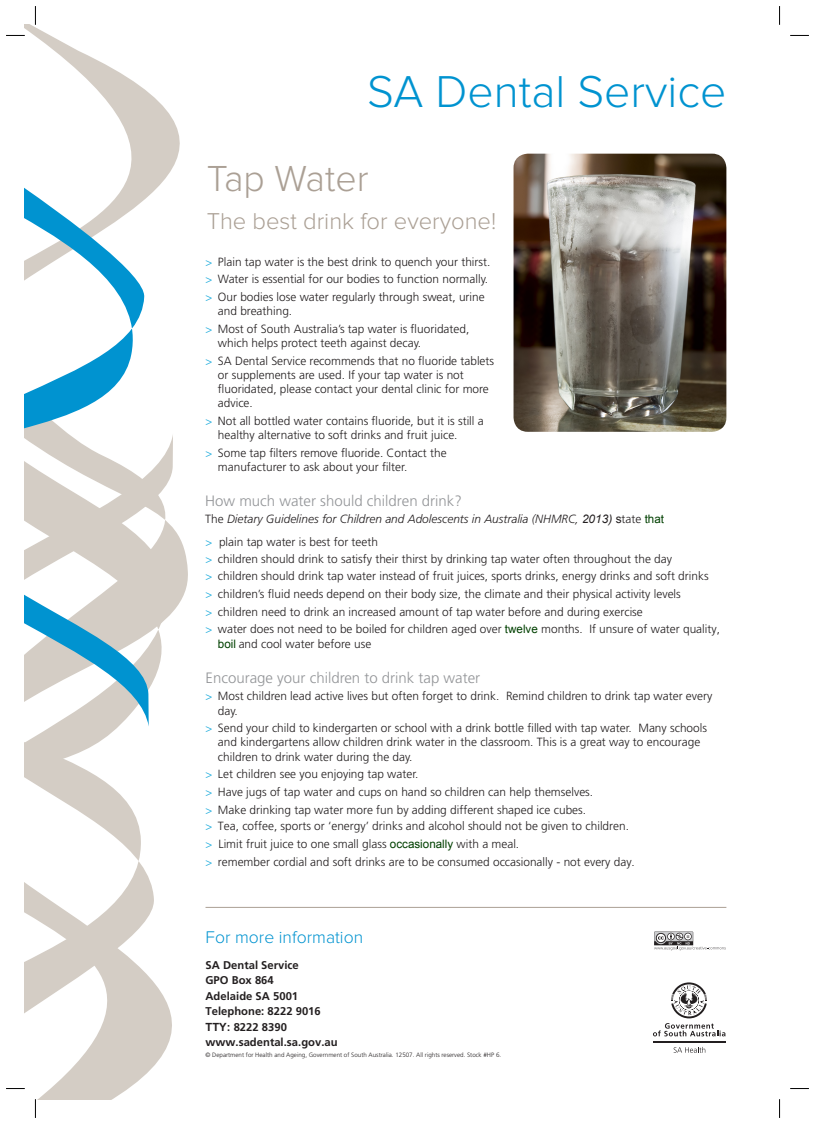
<style>
.page{position:relative;width:815px;height:1124px;background:#fff}
.page>*{position:absolute;margin:0;border:0;box-sizing:border-box;transform-origin:0 0}
.t1{font:300 46.25px "Proxima Nova";color:#0093d0}
.t2{font:300 37.5px "Proxima Nova";color:#aba095}
.t3{font:300 23.75px "Proxima Nova";color:#aba095}
.t4{font:300 17.5px "Proxima Nova";color:#0093d0}
.t5{font:300 15px "Frutiger";color:#939598}
.t6{font:300 11.88px/14.1px "Frutiger";color:#231f20}
.t7{font:italic 300 11.88px/22.2px "Frutiger";color:#231f20}
.t8{font:700 11.25px/15.5px "Frutiger";color:#231f20}
.t9{font:300 6.25px "Frutiger";color:#231f20}
.s1{font-size:11.25px;color:#1baadc}
.s2{font-style:normal}
.s3{font-family:"Arial";font-weight:400}
.s4{font-family:"Arial";font-weight:400;font-style:normal}
.s5{font-family:"Arial";font-weight:400;font-style:normal;font-size:11.62px;color:#004000}
.s6{font-style:normal;font-size:11.25px;color:#1baadc}
.s7{font-family:"Arial";font-weight:400;font-size:11.62px;color:#004000}
.s8{font-family:"Arial"}
</style>
<div class="page">
<hr style="left:206px;top:906px;width:520px;height:1px;background:#aba095">
<img style="left:514px;top:154px;width:212px;height:278px">
<svg style="left:654px;top:931px;width:72px;height:19px"></svg>
<svg style="left:29px;top:726px;width:90px;height:14px"></svg>
<svg style="left:104px;top:528px;width:84px;height:161px"></svg>
<svg style="left:25px;top:25px;width:155px;height:159px"></svg>
<svg style="left:25px;top:740px;width:124px;height:138px"></svg>
<svg style="left:25px;top:878px;width:147px;height:220px;fill:#d4cdc5"></svg>
<svg style="left:25px;top:592px;width:124px;height:134px"></svg>
<svg style="left:25px;top:184px;width:148px;height:398px"></svg>
<svg style="left:674px;top:1046px;width:31px;height:6px"></svg>
<hr style="left:653px;top:1040px;width:72px;height:2px;background:#231f20">
<svg style="left:653px;top:982px;width:72px;height:54px"></svg>
<svg style="left:6px;top:35px;width:19px;height:1px"></svg>
<svg style="left:790px;top:35px;width:19px;height:1px"></svg>
<svg style="left:6px;top:1088px;width:19px;height:1px"></svg>
<svg style="left:790px;top:1088px;width:19px;height:1px"></svg>
<svg style="left:35px;top:6px;width:1px;height:19px"></svg>
<svg style="left:35px;top:1099px;width:1px;height:18px"></svg>
<svg style="left:779px;top:6px;width:1px;height:19px"></svg>
<svg style="left:779px;top:1099px;width:1px;height:18px"></svg>
<h1 class="t1" style="left:367px;top:71px;width:361px">SA Dental Service</h1>
<h2 class="t2" style="left:207px;top:161px;width:163px">Tap Water</h2>
<h3 class="t3" style="left:207px;top:210px;width:291px">The best drink for everyone!</h3>
<p class="t6" style="left:206px;top:253px;width:286px;line-height:17.6px"><span class="s1">&gt;</span> Plain tap water is the best drink to quench your thirst. <span class="s1">&gt;</span> Water is essential for our bodies to function normally. <span class="s1">&gt;</span> Our bodies lose water regularly through sweat, urine</p>
<p class="t6" style="left:206px;top:302px;width:265px;line-height:17.6px;text-indent:12px">and breathing.<br><span class="s1">&gt;</span> Most of South Australia’s tap water is fluoridated,</p>
<p class="t6" style="left:206px;top:334px;width:290px;line-height:17.6px;text-indent:12px">which helps protect teeth against decay.<br><span class="s1">&gt;</span> SA Dental Service recommends that no fluoride tablets</p>
<p class="t6" style="left:218px;top:367px;width:272px">or supplements are used. If your tap water is not fluoridated, please contact your dental clinic for more advice.</p>
<p class="t6" style="left:218px;top:413px;width:267px;text-indent:-12px"><span class="s1">&gt;</span> Not all bottled water contains fluoride, but it is still a healthy alternative to soft drinks and fruit juice.</p>
<p class="t6" style="left:218px;top:445px;width:230px;text-indent:-12px"><span class="s1">&gt;</span> Some tap filters remove fluoride. Contact the manufacturer to ask about your filter.</p>
<p class="t5" style="left:205px;top:492px;width:258px">How much water should children drink?</p>
<p class="t7" style="left:205px;top:508px;width:460px"><span class="s2">The</span> Dietary Guidelines for Children and Adolescents in Australia (NHMRC, <span class="s3">2013)</span> <span class="s4">s</span><span class="s2">tate</span> <span class="s5">that </span><span class="s6">&gt;</span> <span class="s2">plain tap water is best for teeth</span></p>
<p class="t6" style="left:206px;top:550px;width:505px;line-height:17.1px"><span class="s1">&gt;</span> children should drink to satisfy their thirst by drinking tap water often throughout the day<br><span class="s1">&gt;</span> children should drink tap water instead of fruit juices, sports drinks, energy drinks and soft drinks</p>
<p class="t6" style="left:206px;top:585px;width:516px;line-height:17.6px"><span class="s1">&gt;</span> children’s fluid needs depend on their body size, the climate and their physical activity levels<br><span class="s1">&gt;</span> children need to drink an increased amount of tap water before and during exercise<br><span class="s1">&gt;</span> water does not need to be boiled for children aged over <span class="s7">twelve</span> months. If unsure of water quality,</p>
<p class="t6" style="left:218px;top:636px;width:155px"><span class="s7">boil</span> and cool water before use</p>
<p class="t5" style="left:206px;top:669px;width:276px">Encourage your children to drink tap water</p>
<p class="t6" style="left:218px;top:689px;width:496px;text-indent:-12px"><span class="s1">&gt;</span> Most children lead active lives but often forget to drink. Remind children to drink tap water every day.</p>
<p class="t6" style="left:218px;top:721px;width:491px;text-indent:-12px"><span class="s1">&gt;</span> Send your child to kindergarten or school with a drink bottle filled with tap water. Many schools and kindergartens allow children drink water in the classroom. This is a great way to encourage children to drink water during the day.</p>
<p class="t6" style="left:206px;top:765px;width:431px;line-height:17.5px"><span class="s1">&gt;</span> Let children see you enjoying tap water.<br><span class="s1">&gt;</span> Have jugs of tap water and cups on hand so children can help themselves.<br><span class="s1">&gt;</span> Make drinking tap water more fun by adding different shaped ice cubes.<br><span class="s1">&gt;</span> Tea, coffee, sports or ‘energy’ drinks and alcohol should not be given to children. <span class="s1">&gt;</span> Limit fruit juice to one small glass <span class="s7">occasionally</span> with a meal.<br><span class="s1">&gt;</span> remember cordial and soft drinks are to be consumed occasionally - not every day.</p>
<h3 class="t4" style="left:206px;top:928px;width:159px">For more information</h3>
<p class="t8" style="left:206px;top:956px;width:134px">SA Dental Service<br>GPO Box 864<br>Adelaide SA 5001<br>Telephone: 8222 9016<br><span class="s8">TTY:</span> 8222 8390 www.sadental.sa.gov.au</p>
<p class="t9" style="left:206px;top:1050px;width:297px">© Department for Health and Ageing, Government of South Australia. 12507. All rights reserved. Stock #HP 6.</p>
</div>
